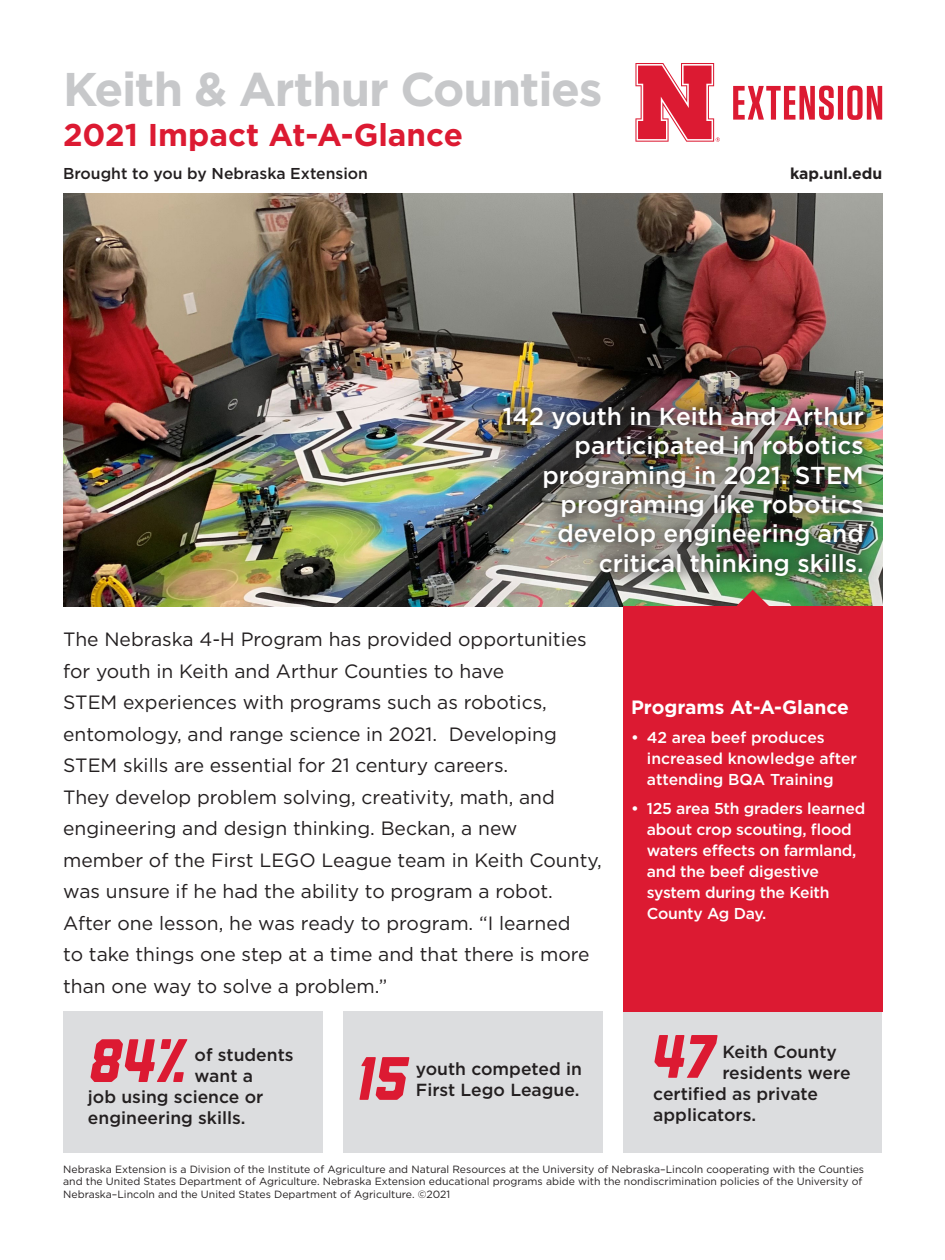
<style>
.page{position:relative;width:945px;height:1260px;background:#fff}
.page>*{position:absolute;margin:0;border:0;box-sizing:border-box;transform-origin:0 0}
.t1{font:italic 800 61.25px "Liberator";color:#dc1a32}
.t2{font:700 47.25px "Gotham";letter-spacing:-.025em;color:#c7c8ca}
.t3{font:700 31.5px "Gotham";color:#dc1a32}
.t4{font:500 24.5px/29.4px "Gotham";color:#fff;text-align:right}
.t5{font:19.25px/31.5px "Gotham";color:#231f20}
.t6{font:700 19.25px "Gotham";color:#fff}
.t7{font:500 17.5px/21px "Gotham";color:#231f20}
.t8{font:500 15.75px/21px "Gotham";letter-spacing:-.015em;color:#fff}
.t9{font:500 15.75px "Gotham";color:#231f20}
.t10{font:700 15.75px "Gotham";color:#231f20}
.t11{font:10.5px/12.6px "Gotham";color:#231f20}
</style>
<div class="page">
<img style="left:63px;top:193px;width:819px;height:413px">
<div style="left:343px;top:1011px;width:259px;height:142px;background:#dcdddf"></div>
<div style="left:623px;top:1011px;width:259px;height:142px;background:#dcdddf"></div>
<svg style="left:733px;top:86px;width:149px;height:34px"></svg>
<svg style="left:635px;top:63px;width:85px;height:79px"></svg>
<div style="left:623px;top:606px;width:259px;height:405px;background:#dc1a32"></div>
<div style="left:487px;top:390px;width:393px;height:203px;background:#231f20;opacity:.75"></div>
<svg style="left:736px;top:590px;width:33px;height:16px"></svg>
<div style="left:63px;top:1011px;width:259px;height:142px;background:#dcdddf"></div>
<p class="t2" style="left:63px;top:58px;width:541px">Keith &amp; Arthur Counties</p>
<p class="t3" style="left:63px;top:114px;width:401px">2021 Impact At-A-Glance</p>
<p class="t9" style="left:63px;top:163px;width:307px">Brought to you by Nebraska Extension</p>
<p class="t10" style="left:790px;top:163px;width:94px">kap.unl.edu</p>
<p class="t4" style="left:503px;top:401px;width:362px">142 youth in Keith and Arthur participated in robotics programing in 2021. STEM programing like robotics develop engineering and critical thinking skills.</p>
<p class="t5" style="left:63px;top:623px;width:540px">The Nebraska 4-H Program has provided opportunities for youth in Keith and Arthur Counties to have<br>STEM experiences with programs such as robotics, entomology, and range science in 2021. Developing STEM skills are essential for 21 century careers.<br>They develop problem solving, creativity, math, and engineering and design thinking. Beckan, a new member of the First LEGO League team in Keith County, was unsure if he had the ability to program a robot.<br>After one lesson, he was ready to program. “I learned<br>to take things one step at a time and that there is more than one way to solve a problem.”</p>
<p class="t6" style="left:631px;top:695px;width:219px">Programs At-A-Glance</p>
<p class="t8" style="left:647px;top:727px;width:212px;text-indent:-16px">• 42 area beef produces increased knowledge after attending BQA Training</p>
<p class="t8" style="left:647px;top:798px;width:220px;text-indent:-16px">• 125 area 5th graders learned about crop scouting, flood waters effects on farmland, and the beef digestive system during the Keith<br>County Ag Day.</p>
<p class="t1" style="left:90px;top:1028px;width:99px">84%</p>
<p class="t1" style="left:651px;top:1023px;width:65px">47</p>
<p class="t7" style="left:722px;top:1041px;width:116px">Keith County</p>
<p class="t7" style="left:722px;top:1062px;width:130px">residents were</p>
<p class="t7" style="left:653px;top:1083px;width:166px">certified as private</p>
<p class="t7" style="left:653px;top:1104px;width:105px">applicators.</p>
<p class="t7" style="left:195px;top:1044px;width:101px">of students</p>
<p class="t7" style="left:195px;top:1065px;width:60px">want a</p>
<p class="t7" style="left:88px;top:1086px;width:177px">job using science or</p>
<p class="t7" style="left:88px;top:1107px;width:159px">engineering skills.</p>
<p class="t1" style="left:357px;top:1045px;width:52px">15</p>
<p class="t7" style="left:416px;top:1058px;width:168px">youth competed in<br>First Lego League.</p>
<p class="t11" style="left:63px;top:1162px;width:803px">Nebraska Extension is a Division of the Institute of Agriculture and Natural Resources at the University of Nebraska–Lincoln cooperating with the Counties and the United States Department of Agriculture. Nebraska Extension educational programs abide with the nondiscrimination policies of the University of<br>Nebraska–Lincoln and the United States Department of Agriculture. ©2021</p>
</div>
